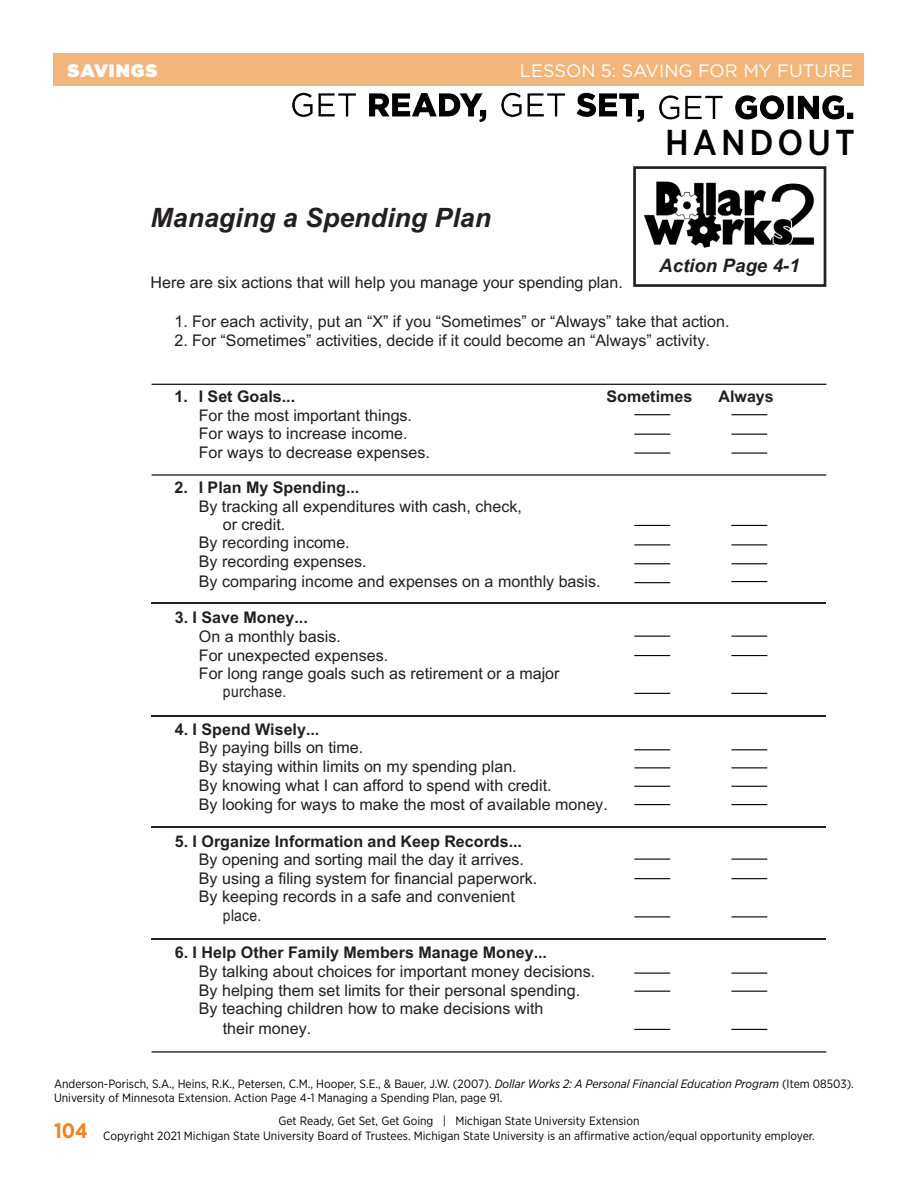
<style>
.page{position:relative;width:918px;height:1188px;background:#fff}
.page>*{position:absolute;margin:0;border:0;box-sizing:border-box;transform-origin:0 0}
.t1{font:500 36px "Gotham Narrow";letter-spacing:.11em;color:#000}
.t2{font:italic 700 26.7px "Arial";color:#231f20}
.t3{font:italic 700 18.6px "Arial";color:#231f20}
.t4{font:700 18.6px "Arial";color:#231f20}
.t5{font:18px "Gotham";color:#fff}
.t6{font:900 18px "Gotham";letter-spacing:.06em;color:#fff}
.t7{font:16.05px/18.6px "Arial";color:#231f20}
.t8{font:700 16.05px "Arial";color:#231f20}
.t9{font:16.05px "Cambria";color:#000}
.t10{font:16.05px "Arial";letter-spacing:.025em;color:#231f20;scale:.86 1}
.t11{font:16.05px "Arial";color:#231f20;scale:.86 1}
.t12{font:12px/14.4px "Gotham Narrow";color:#000}
.s1{font-weight:700}
.s2{font-style:italic}
.s3{font-weight:700;font-size:21px;color:#ee8422}
</style>
<div class="page">
<img style="left:292px;top:92px;width:562px;height:30px">
<div style="left:54px;top:53px;width:810px;height:33px;background:#f4b57a"></div>
<hr style="left:151px;top:602px;width:482px;height:1px;background:#231f20">
<hr style="left:634px;top:602px;width:35px;height:1px;background:#231f20">
<hr style="left:670px;top:602px;width:59px;height:1px;background:#231f20">
<hr style="left:731px;top:602px;width:95px;height:1px;background:#231f20">
<hr style="left:151px;top:715px;width:482px;height:2px;background:#231f20">
<hr style="left:634px;top:715px;width:35px;height:2px;background:#231f20">
<hr style="left:670px;top:715px;width:59px;height:2px;background:#231f20">
<hr style="left:731px;top:715px;width:95px;height:2px;background:#231f20">
<hr style="left:151px;top:826px;width:482px;height:2px;background:#231f20">
<hr style="left:634px;top:826px;width:35px;height:2px;background:#231f20">
<hr style="left:670px;top:826px;width:59px;height:2px;background:#231f20">
<hr style="left:731px;top:826px;width:95px;height:2px;background:#231f20">
<hr style="left:151px;top:938px;width:482px;height:2px;background:#231f20">
<hr style="left:634px;top:938px;width:35px;height:2px;background:#231f20">
<hr style="left:670px;top:938px;width:59px;height:2px;background:#231f20">
<hr style="left:731px;top:938px;width:95px;height:2px;background:#231f20">
<div style="left:633px;top:166px;width:193px;height:121px;border:3px solid #231f20"></div>
<img style="left:636px;top:169px;width:188px;height:115px">
<hr style="left:152px;top:384px;width:674px;height:1px;background:#231f20">
<hr style="left:152px;top:474px;width:674px;height:2px;background:#231f20">
<hr style="left:152px;top:1051px;width:674px;height:2px;background:#231f20">
<hr style="left:634px;top:414px;width:36px;height:1px;background:#000">
<hr style="left:731px;top:414px;width:36px;height:1px;background:#000">
<hr style="left:634px;top:434px;width:36px;height:1px;background:#000">
<hr style="left:731px;top:434px;width:36px;height:1px;background:#000">
<hr style="left:634px;top:452px;width:36px;height:2px;background:#000">
<hr style="left:731px;top:452px;width:36px;height:2px;background:#000">
<hr style="left:634px;top:525px;width:36px;height:1px;background:#000">
<hr style="left:634px;top:636px;width:36px;height:1px;background:#000">
<hr style="left:731px;top:636px;width:36px;height:1px;background:#000">
<hr style="left:731px;top:525px;width:36px;height:1px;background:#000">
<hr style="left:634px;top:544px;width:36px;height:1px;background:#000">
<hr style="left:634px;top:655px;width:36px;height:1px;background:#000">
<hr style="left:731px;top:655px;width:36px;height:1px;background:#000">
<hr style="left:731px;top:544px;width:36px;height:1px;background:#000">
<hr style="left:634px;top:563px;width:36px;height:1px;background:#000">
<hr style="left:634px;top:582px;width:36px;height:1px;background:#000">
<hr style="left:634px;top:693px;width:36px;height:1px;background:#000">
<hr style="left:731px;top:693px;width:36px;height:1px;background:#000">
<hr style="left:731px;top:563px;width:36px;height:1px;background:#000">
<hr style="left:731px;top:581px;width:36px;height:1px;background:#000">
<hr style="left:634px;top:749px;width:36px;height:1px;background:#000">
<hr style="left:634px;top:859px;width:36px;height:1px;background:#000">
<hr style="left:634px;top:973px;width:36px;height:1px;background:#000">
<hr style="left:731px;top:749px;width:36px;height:1px;background:#000">
<hr style="left:731px;top:859px;width:36px;height:1px;background:#000">
<hr style="left:731px;top:973px;width:36px;height:1px;background:#000">
<hr style="left:634px;top:767px;width:36px;height:1px;background:#000">
<hr style="left:634px;top:878px;width:36px;height:1px;background:#000">
<hr style="left:634px;top:991px;width:36px;height:1px;background:#000">
<hr style="left:731px;top:767px;width:36px;height:1px;background:#000">
<hr style="left:731px;top:878px;width:36px;height:1px;background:#000">
<hr style="left:731px;top:991px;width:36px;height:1px;background:#000">
<hr style="left:634px;top:786px;width:36px;height:1px;background:#000">
<hr style="left:731px;top:786px;width:36px;height:1px;background:#000">
<hr style="left:634px;top:804px;width:36px;height:1px;background:#000">
<hr style="left:634px;top:916px;width:36px;height:1px;background:#000">
<hr style="left:634px;top:1029px;width:36px;height:1px;background:#000">
<hr style="left:731px;top:804px;width:36px;height:1px;background:#000">
<hr style="left:731px;top:916px;width:36px;height:1px;background:#000">
<hr style="left:731px;top:1029px;width:36px;height:1px;background:#000">
<p class="t6" style="left:68px;top:57px;width:91px">SAVINGS</p>
<p class="t5" style="left:520px;top:59px;width:335px">LESSON 5: SAVING FOR MY FUTURE</p>
<p class="t2" style="left:151px;top:200px;width:342px">Managing a Spending Plan</p>
<h1 class="t1" style="left:665px;top:120px;width:191px">HANDOUT</h1>
<p class="t3" style="left:659px;top:253px;width:142px">Action Page 4-1</p>
<p class="t7" style="left:151px;top:273px;width:474px">Here are six actions that will help you manage your spending plan.</p>
<p class="t7" style="left:175px;top:312px;width:556px">1. For each activity, put an “X” if you “Sometimes” or “Always” take that action.</p>
<p class="t7" style="left:175px;top:331px;width:537px">2. For “Sometimes” activities, decide if it could become an “Always” activity.</p>
<p class="t8" style="left:175px;top:385px;width:122px">1. I Set Goals...</p>
<p class="t8" style="left:607px;top:385px;width:87px">Sometimes</p>
<p class="t8" style="left:719px;top:385px;width:57px">Always</p>
<p class="t7" style="left:199px;top:405px;width:233px">For the most important things.<br>For ways to increase income.<br>For ways to decrease expenses.</p>
<p class="t8" style="left:175px;top:476px;width:186px">2. I Plan My Spending...</p>
<p class="t7" style="left:199px;top:497px;width:325px">By tracking all expenditures with cash, check,</p>
<p class="t7" style="left:223px;top:515px;width:64px">or credit.</p>
<p class="t7" style="left:199px;top:533px;width:152px">By recording income.</p>
<p class="t7" style="left:199px;top:551px;width:403px;line-height:19.6px">By recording expenses.<br>By comparing income and expenses on a monthly basis.</p>
<p class="t8" style="left:175px;top:606px;width:135px">3. I Save Money...</p>
<p class="t7" style="left:199px;top:627px;width:143px">On a monthly basis.</p>
<p class="t7" style="left:199px;top:646px;width:191px">For unexpected expenses.</p>
<p class="t7" style="left:199px;top:664px;width:362px">For long range goals such as retirement or a major</p>
<p class="t10" style="left:223px;top:680px;width:75px">purchase.</p>
<p class="t7" style="left:199px;top:720px;width:410px;text-indent:-24px"><span class="s1">4. I Spend Wisely...<br></span>By paying bills on time.<br>By staying within limits on my spending plan.<br>By knowing what I can afford to spend with credit.<br>By looking for ways to make the most of available money.</p>
<p class="t8" style="left:175px;top:830px;width:349px">5. I Organize Information and Keep Records...</p>
<p class="t7" style="left:199px;top:850px;width:327px">By opening and sorting mail the day it arrives.</p>
<p class="t7" style="left:199px;top:869px;width:340px">By using a filing system for financial paperwork.</p>
<p class="t7" style="left:199px;top:887px;width:318px">By keeping records in a safe and convenient</p>
<p class="t11" style="left:223px;top:905px;width:46px">place.</p>
<p class="t7" style="left:199px;top:943px;width:398px;text-indent:-24px"><span class="s1">6. I Help Other Family Members Manage Money...<br></span>By talking about choices for important money decisions.<br>By helping them set limits for their personal spending.<br>By teaching children how to make decisions with</p>
<p class="t7" style="left:223px;top:1019px;width:90px">their money.</p>
<p class="t12" style="left:54px;top:1076px;width:801px">Anderson-Porisch, S.A., Heins, R.K., Petersen, C.M., Hooper, S.E., &amp; Bauer, J.W. (2007). <span class="s2">Dollar Works 2: A Personal Financial Education Program</span> (Item 08503).<br>University of Minnesota Extension. Action Page 4-1 Managing a Spending Plan, page 91.</p>
<p class="t9" style="left:90px;top:1080px;width:705px"><span class="s2">Personal Financial Education Program</span> (Item 08503). University of Minnesota Extension. ActionPage4-1</p>
<p class="t4" style="left:453px;top:1129px;width:22px">91</p>
<p class="t12" style="left:54px;top:1114px;width:762px;text-indent:225px">Get Ready, Get Set, Get Going | Michigan State University Extension<br><span class="s3">104</span> Copyright 2021 Michigan State University Board of Trustees. Michigan State University is an affirmative action/equal opportunity employer.</p>
</div>
